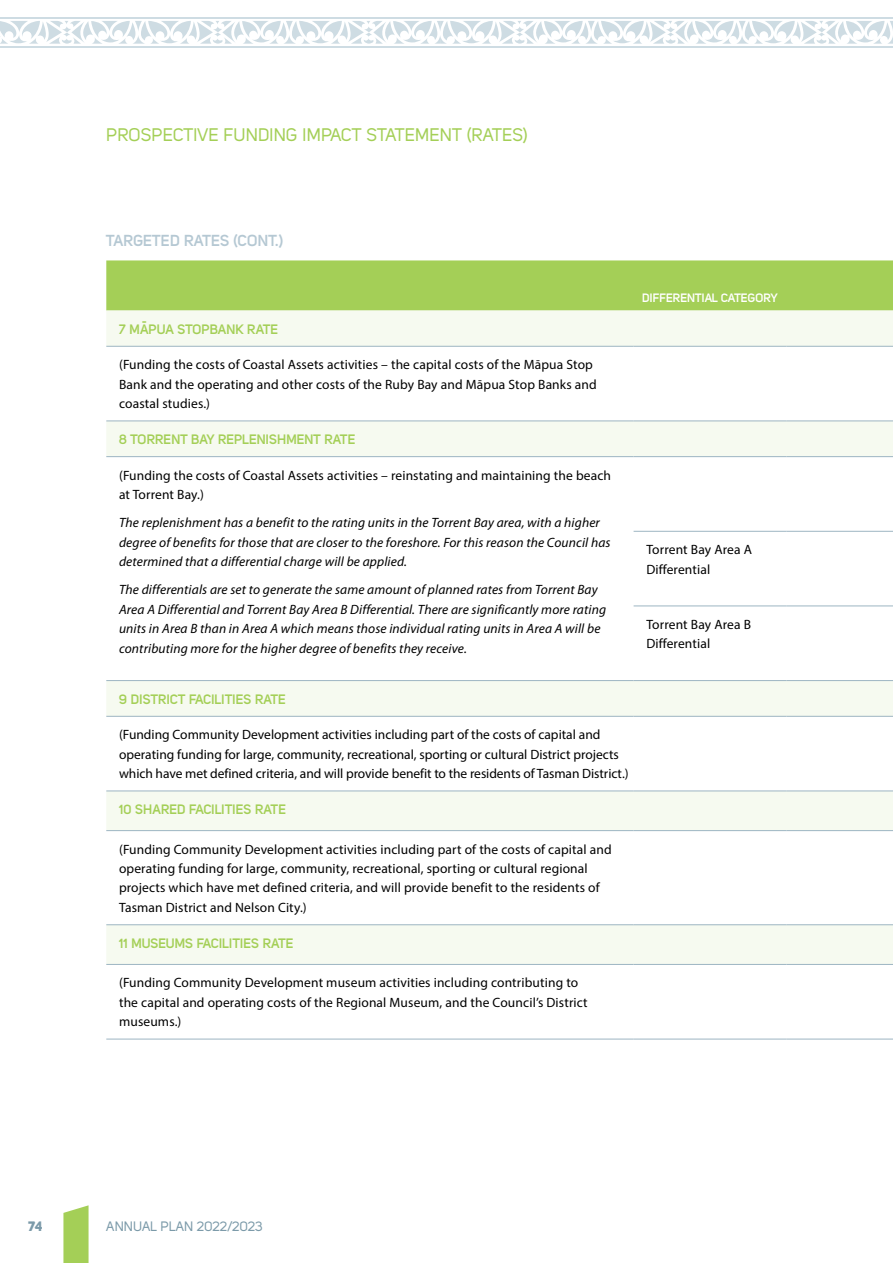
<style>
.page{position:relative;width:893px;height:1263px;background:#fff}
.page>*{position:absolute;margin:0;border:0;box-sizing:border-box;transform-origin:0 0}
.t1{font:18px "Uni Sans Regular";color:#a4cf57}
.t2{font:700 15.75px "Uni Sans Semi";color:#b5c8d3}
.t3{font:13.5px/19.5px "Myriad Pro";letter-spacing:.01em;color:#000}
.t4{font:italic 13.5px/19.5px "Myriad Pro";letter-spacing:.01em;color:#000}
.t5{font:700 13.5px "Uni Sans Semi";color:#a4cf57}
.t6{font:700 13.5px "Uni Sans Semi";letter-spacing:-.02em;color:#a4cf57}
.t7{font:13.5px "Uni Sans Regular";color:#7b9aa9}
.t8{font:13.5px "Uni Sans Heavy CAPS";color:#7b9aa9}
.t9{font:700 12px "Uni Sans Semi";color:#fff}
</style>
<div class="page">
<div style="left:106px;top:260px;width:787px;height:51px;background:#a4cf57"></div>
<svg style="left:106px;top:311px;width:787px;height:653px"></svg>
<hr style="left:106px;top:791px;width:528px;height:1px;background:#9db5c2">
<hr style="left:634px;top:791px;width:153px;height:1px;background:#9db5c2">
<hr style="left:787px;top:791px;width:106px;height:1px;background:#9db5c2">
<hr style="left:634px;top:346px;width:153px;height:1px;background:#9db5c2">
<hr style="left:787px;top:346px;width:106px;height:1px;background:#9db5c2">
<hr style="left:106px;top:421px;width:528px;height:1px;background:#9db5c2">
<hr style="left:634px;top:421px;width:153px;height:1px;background:#9db5c2">
<hr style="left:787px;top:421px;width:106px;height:1px;background:#9db5c2">
<hr style="left:634px;top:456px;width:153px;height:1px;background:#9db5c2">
<hr style="left:787px;top:456px;width:106px;height:1px;background:#9db5c2">
<hr style="left:634px;top:531px;width:153px;height:1px;background:#9db5c2">
<hr style="left:787px;top:531px;width:106px;height:1px;background:#9db5c2">
<hr style="left:634px;top:606px;width:153px;height:1px;background:#9db5c2">
<hr style="left:787px;top:606px;width:106px;height:1px;background:#9db5c2">
<hr style="left:106px;top:680px;width:528px;height:1px;background:#9db5c2">
<hr style="left:634px;top:680px;width:153px;height:1px;background:#9db5c2">
<hr style="left:787px;top:680px;width:106px;height:1px;background:#9db5c2">
<hr style="left:634px;top:716px;width:153px;height:1px;background:#9db5c2">
<hr style="left:787px;top:716px;width:106px;height:1px;background:#9db5c2">
<hr style="left:634px;top:830px;width:153px;height:1px;background:#9db5c2">
<hr style="left:787px;top:830px;width:106px;height:1px;background:#9db5c2">
<hr style="left:106px;top:924px;width:528px;height:1px;background:#9db5c2">
<hr style="left:634px;top:924px;width:153px;height:1px;background:#9db5c2">
<hr style="left:787px;top:924px;width:106px;height:1px;background:#9db5c2">
<hr style="left:634px;top:964px;width:153px;height:1px;background:#9db5c2">
<hr style="left:787px;top:964px;width:106px;height:1px;background:#9db5c2">
<hr style="left:106px;top:1039px;width:528px;height:1px;background:#9db5c2">
<hr style="left:634px;top:1039px;width:153px;height:1px;background:#9db5c2">
<hr style="left:787px;top:1039px;width:106px;height:1px;background:#9db5c2">
<hr style="left:106px;top:346px;width:528px;height:1px;background:#9db5c2">
<hr style="left:106px;top:964px;width:528px;height:1px;background:#9db5c2">
<hr style="left:106px;top:830px;width:528px;height:1px;background:#9db5c2">
<hr style="left:106px;top:456px;width:528px;height:1px;background:#9db5c2">
<hr style="left:106px;top:716px;width:528px;height:1px;background:#9db5c2">
<svg style="left:63px;top:1205px;width:26px;height:58px;background:#add368"></svg>
<hr style="left:138px;top:46px;width:151px;height:1px;background:#cedce3">
<hr style="left:138px;top:17px;width:151px;height:1px;background:#cedce3">
<hr style="left:289px;top:46px;width:151px;height:1px;background:#cedce3">
<hr style="left:289px;top:17px;width:151px;height:1px;background:#cedce3">
<hr style="left:0;top:46px;width:138px;height:1px;background:#cedce3">
<hr style="left:0;top:17px;width:138px;height:1px;background:#cedce3">
<hr style="left:591px;top:46px;width:151px;height:1px;background:#cedce3">
<hr style="left:591px;top:17px;width:151px;height:1px;background:#cedce3">
<hr style="left:742px;top:46px;width:151px;height:1px;background:#cedce3">
<hr style="left:742px;top:17px;width:151px;height:1px;background:#cedce3">
<hr style="left:440px;top:46px;width:151px;height:1px;background:#cedce3">
<hr style="left:440px;top:17px;width:151px;height:1px;background:#cedce3">
<svg style="left:0;top:21px;width:893px;height:23px"></svg>
<h1 class="t1" style="left:106px;top:124px;width:423px">PROSPECTIVE FUNDING IMPACT STATEMENT (RATES)</h1>
<p class="t2" style="left:106px;top:231px;width:179px">TARGETED RATES (CONT.)</p>
<p class="t5" style="left:142px;top:313px;width:6px">-</p>
<p class="t3" style="left:119px;top:355px;width:479px">(Funding the costs of Coastal Assets activities – the capital costs of the Māpua Stop<br>Bank and the operating and other costs of the Ruby Bay and Māpua Stop Banks and coastal studies.)</p>
<p class="t5" style="left:119px;top:431px;width:238px">8 TORRENT BAY REPLENISHMENT RATE</p>
<p class="t3" style="left:119px;top:465px;width:493px">(Funding the costs of Coastal Assets activities – reinstating and maintaining the beach at Torrent Bay.)</p>
<p class="t4" style="left:119px;top:512px;width:493px">The replenishment has a benefit to the rating units in the Torrent Bay area, with a higher degree of benefits for those that are closer to the foreshore. For this reason the Council has determined that a differential charge will be applied.</p>
<p class="t4" style="left:119px;top:579px;width:489px">The differentials are set to generate the same amount of planned rates from Torrent Bay Area A Differential and Torrent Bay Area B Differential. There are significantly more rating units in Area B than in Area A which means those individual rating units in Area A will be contributing more for the higher degree of benefits they receive.</p>
<p class="t5" style="left:119px;top:321px;width:161px">7 MAPUA STOPBANK RATE</p>
<p class="t9" style="left:642px;top:291px;width:137px">DIFFERENTIAL CATEGORY</p>
<p class="t3" style="left:646px;top:540px;width:107px">Torrent Bay Area A<br>Differential</p>
<p class="t3" style="left:646px;top:614px;width:106px">Torrent Bay Area B<br>Differential</p>
<p class="t5" style="left:119px;top:691px;width:168px">9 DISTRICT FACILITIES RATE</p>
<p class="t3" style="left:119px;top:725px;width:511px">(Funding Community Development activities including part of the costs of capital and operating funding for large, community, recreational, sporting or cultural District projects which have met defined criteria, and will provide benefit to the residents of Tasman District.)</p>
<p class="t5" style="left:119px;top:801px;width:168px">10 SHARED FACILITIES RATE</p>
<p class="t3" style="left:119px;top:839px;width:494px">(Funding Community Development activities including part of the costs of capital and operating funding for large, community, recreational, sporting or cultural regional projects which have met defined criteria, and will provide benefit to the residents of Tasman District and Nelson City.)</p>
<p class="t6" style="left:119px;top:935px;width:176px">11 MUSEUMS FACILITIES RATE</p>
<p class="t3" style="left:119px;top:973px;width:470px">(Funding Community Development museum activities including contributing to the capital and operating costs of the Regional Museum, and the Council’s District museums.)</p>
<p class="t8" style="left:28px;top:1217px;width:16px">74</p>
<p class="t7" style="left:106px;top:1218px;width:158px">ANNUAL PLAN 2022/2023</p>
</div>
